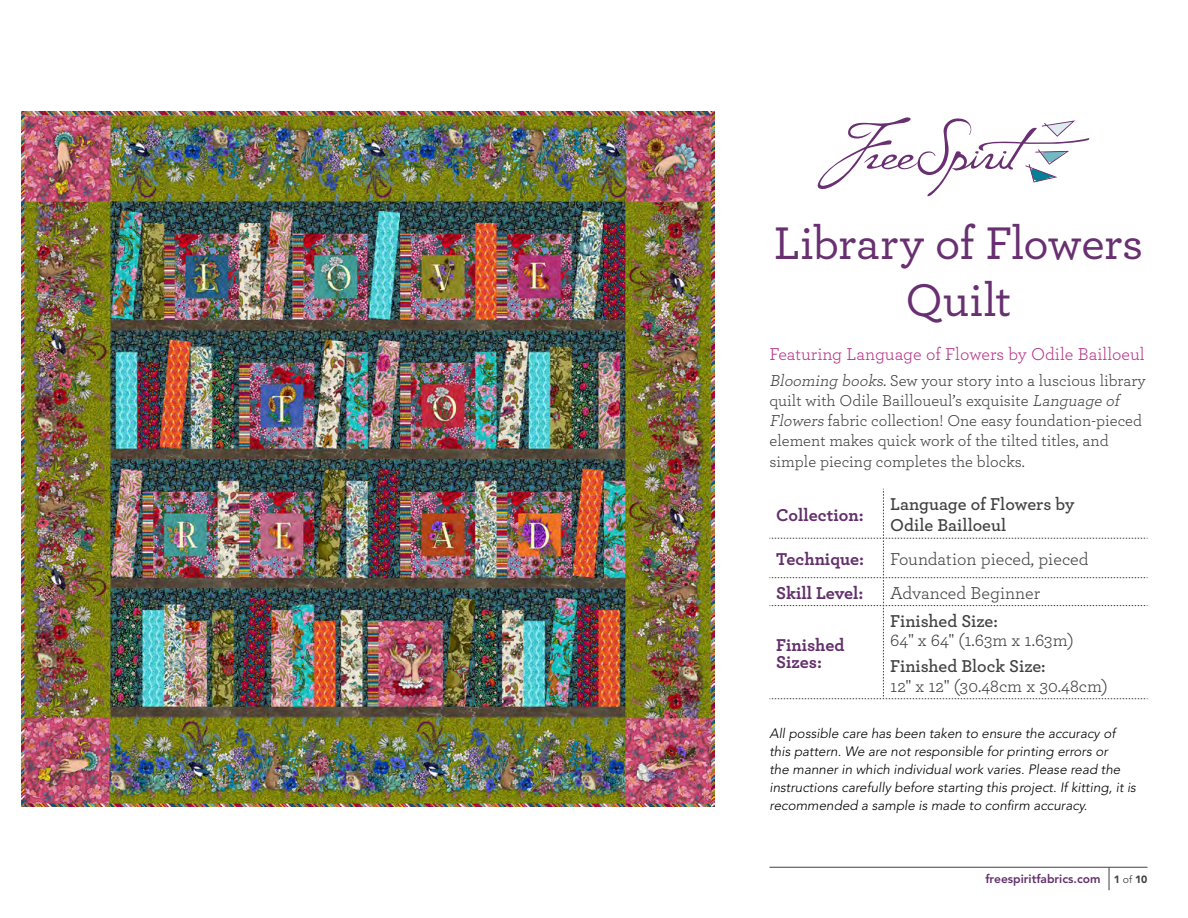
<style>
.page{position:relative;width:1188px;height:918px;background:#fff}
.page>*{position:absolute;margin:0;border:0;box-sizing:border-box;transform-origin:0 0}
.Pattern_Name{font:500 48px/57.6px "Archer";letter-spacing:-.005em;color:#682f71;text-align:center}
.CHART_body{font:18px/19.5px "Archer";color:#414042}
.CHART_headers{font:700 18px/16.5px "Archer";color:#632f6c}
.Featuring_Hot_pink_color{font:18px "Archer";color:#b5368a}
.CHART_body-2{font:600 18px/21.6px "Archer";color:#414042}
.ROMANCE{font:16.5px/19.8px "Archer";color:#414042}
.Legal_copy{font:italic 300 13.5px/18px "Avenir LT Std";color:#000}
.t1{font:800 12px "Avenir LT Std";color:#632f6c}
.s1{font-style:italic}
.s2{font-weight:600}
.s3{font-weight:900;font-size:10.5px;color:#414042}
.s4{font-weight:400;font-size:10.5px;color:#414042}
</style>
<div class="page">
<svg style="left:817px;top:117px;width:273px;height:80px"></svg>
<svg style="left:1109px;top:868px;width:1px;height:22px"></svg>
<hr style="left:770px;top:867px;width:378px;height:1px;background:#414042">
<img style="left:22px;top:112px;width:693px;height:694px">
<svg style="left:770px;top:489px;width:378px;height:210px"></svg>
<p class="Pattern_Name" style="left:774px;top:211px;width:371px">Library of Flowers<br>Quilt</p>
<p class="Featuring_Hot_pink_color" style="left:770px;top:342px;width:377px">Featuring Language of Flowers by Odile Bailloeul</p>
<p class="ROMANCE" style="left:770px;top:370px;width:378px"><span class="s1">Blooming books.</span>Sew your story into a luscious library quilt with Odile Bailloueul’s exquisite <span class="s1">Language of Flowers</span> fabric collection! One easy foundation-pieced element makes quick work of the tilted titles, and</p>
<p class="ROMANCE" style="left:770px;top:451px;width:257px">simple piecing completes the blocks.</p>
<p class="CHART_headers" style="left:776px;top:505px;width:89px">Collection:</p>
<p class="CHART_body-2" style="left:890px;top:492px;width:186px">Language of Flowers by<br>Odile Bailloeul</p>
<p class="CHART_headers" style="left:776px;top:550px;width:89px">Technique:</p>
<p class="CHART_body" style="left:890px;top:549px;width:200px">Foundation pieced, pieced</p>
<p class="CHART_headers" style="left:776px;top:583px;width:89px">Skill Level:</p>
<p class="CHART_body" style="left:890px;top:582px;width:151px">Advanced Beginner</p>
<p class="CHART_headers" style="left:776px;top:636px;width:70px">Finished<br>Sizes:</p>
<p class="CHART_body" style="left:890px;top:610px;width:185px"><span class="s2">Finished Size:<br></span>64" x 64" (1.63m x 1.63m)</p>
<p class="CHART_body" style="left:890px;top:656px;width:219px"><span class="s2">Finished Block Size:<br></span>12" x 12" (30.48cm x 30.48cm)</p>
<p class="Legal_copy" style="left:770px;top:725px;width:368px">All possible care has been taken to ensure the accuracy of this pattern. We are not responsible for printing errors or<br>the manner in which individual work varies. Please read the instructions carefully before starting this project. If kitting, it is recommended a sample is made to confirm accuracy.</p>
<p class="t1" style="left:985px;top:872px;width:164px">freespiritfabrics.com <span class="s3">1</span> <span class="s4">of</span> <span class="s3">10</span></p>
</div>
